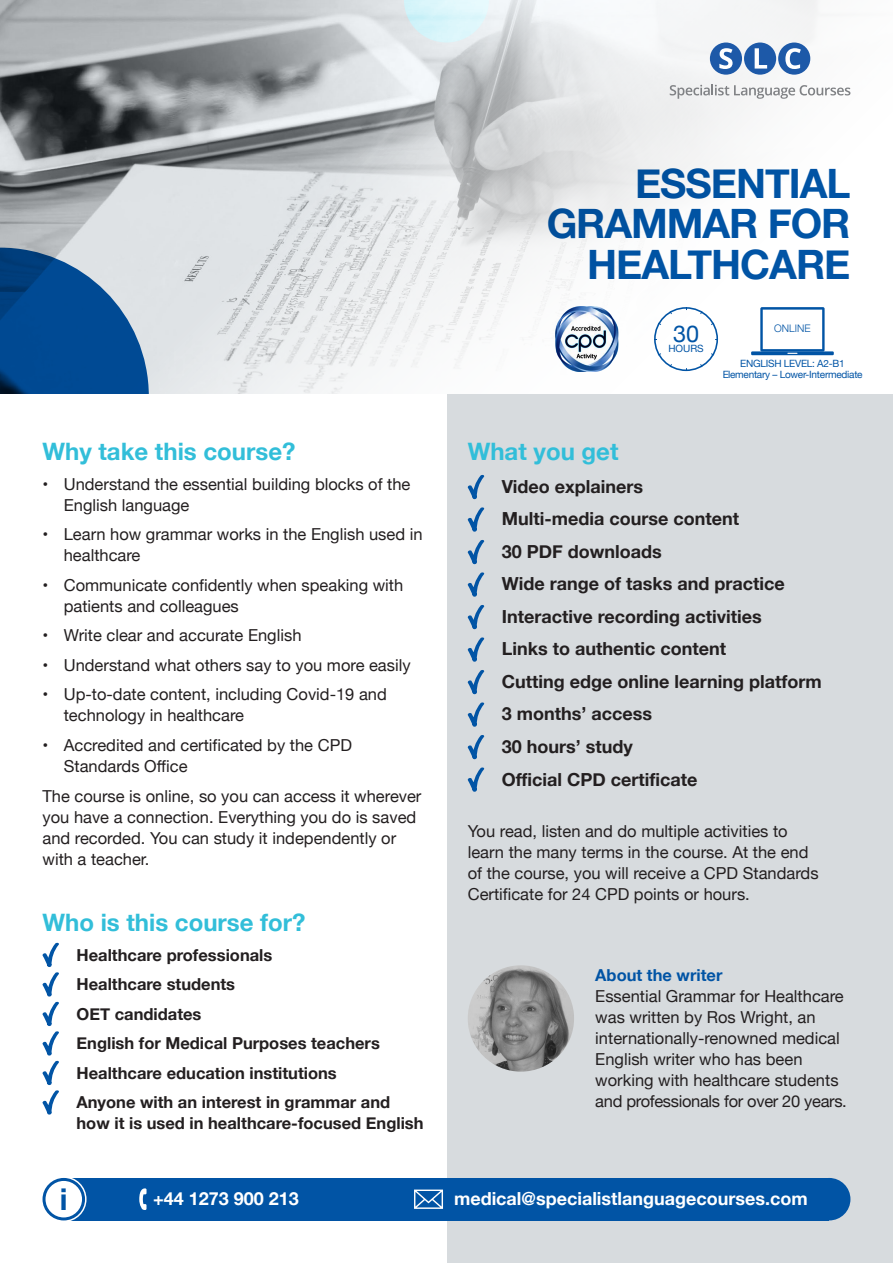
<style>
.page{position:relative;width:893px;height:1263px;background:#fff}
.page>*{position:absolute;margin:0;border:0;box-sizing:border-box;transform-origin:0 0}
.t1{font:700 40.5px/40.5px "Helvetica Neue";letter-spacing:-.025em;color:#0154a5;text-align:right}
.t2{font:700 30px "Helvetica Neue";color:#0154a5}
.t3{font:700 24px "Helvetica Neue";color:#32bed9}
.t4{font:23.4px "Helvetica Neue";color:#0154a5}
.t5{font:700 18px/32.5px "Helvetica Neue";color:#231f20}
.t6{font:700 18px "Helvetica Neue";color:#fff}
.t7{font:16.5px/21px "Helvetica Neue";color:#231f20}
.t8{font:700 16.5px/29.5px "Helvetica Neue";color:#231f20}
.t9{font:700 16.5px "Helvetica Neue";color:#0154a5}
.t10{font:300 10.35px "Helvetica Neue";color:#0154a5}
.t11{font:10.05px/11.1px "Helvetica Neue";letter-spacing:-.025em;color:#0154a5;text-align:center}
</style>
<div class="page">
<img style="left:0;top:0;width:851px;height:394px">
<svg style="left:0;top:248px;width:149px;height:146px;background:#2f68a1"></svg>
<svg style="left:404px;top:0;width:85px;height:43px;background:#dcf2f7"></svg>
<div style="left:710px;top:43px;width:32px;height:32px;background:#1d59a8;border-radius:50%"></div>
<svg style="left:719px;top:48px;width:14px;height:21px"></svg>
<div style="left:744px;top:43px;width:32px;height:32px;background:#1d59a8;border-radius:50%"></div>
<svg style="left:755px;top:48px;width:12px;height:21px"></svg>
<div style="left:778px;top:43px;width:32px;height:32px;background:#1d59a8;border-radius:50%"></div>
<svg style="left:785px;top:48px;width:16px;height:21px"></svg>
<svg style="left:670px;top:85px;width:180px;height:14px"></svg>
<svg style="left:654px;top:307px;width:64px;height:64px"></svg>
<hr style="left:686px;top:307px;width:1px;height:64px;background:#0154a5">
<hr style="left:654px;top:339px;width:64px;height:1px;background:#0154a5">
<svg style="left:658px;top:311px;width:56px;height:56px"></svg>
<div style="left:657px;top:310px;width:58px;height:58px;background:#fff;border-radius:50%"></div>
<svg style="left:751px;top:351px;width:83px;height:4px"></svg>
<svg style="left:760px;top:307px;width:65px;height:47px"></svg>
<div style="left:448px;top:394px;width:445px;height:869px;background:#d7dbde"></div>
<svg style="left:42px;top:942px;width:17px;height:173px"></svg>
<img style="left:549px;top:307px;width:74px;height:64px">
<svg style="left:467px;top:474px;width:18px;height:26px"></svg>
<svg style="left:467px;top:507px;width:18px;height:25px"></svg>
<svg style="left:467px;top:540px;width:18px;height:25px"></svg>
<svg style="left:467px;top:572px;width:18px;height:25px"></svg>
<svg style="left:467px;top:605px;width:18px;height:25px"></svg>
<svg style="left:467px;top:637px;width:18px;height:25px"></svg>
<svg style="left:467px;top:670px;width:18px;height:25px"></svg>
<svg style="left:467px;top:702px;width:18px;height:25px"></svg>
<svg style="left:467px;top:735px;width:18px;height:25px"></svg>
<svg style="left:467px;top:767px;width:18px;height:25px"></svg>
<img style="left:468px;top:965px;width:106px;height:106px;border-radius:53px">
<div style="left:64px;top:1178px;width:765px;height:42px;background:#0154a5"></div>
<svg style="left:41px;top:1176px;width:46px;height:46px"></svg>
<div style="left:44px;top:1179px;width:40px;height:40px;background:#fff;border-radius:50%"></div>
<div style="left:43px;top:1178px;width:42px;height:42px;border:3px solid #0154a5;border-radius:50%"></div>
<div style="left:808px;top:1178px;width:42px;height:42px;background:#0154a5;border-radius:50%"></div>
<svg style="left:139px;top:1188px;width:8px;height:22px"></svg>
<svg style="left:414px;top:1189px;width:29px;height:20px"></svg>
<h1 class="t1" style="left:546px;top:164px;width:306px">essential grammar for healthcare</h1>
<h3 class="t3" style="left:43px;top:433px;width:254px">Why take this course?</h3>
<p class="t7" style="left:64px;top:474px;width:348px;text-indent:-21px">• Understand the essential building blocks of the<br>English language</p>
<p class="t7" style="left:64px;top:525px;width:360px;text-indent:-21px">• Learn how grammar works in the English used in healthcare</p>
<p class="t7" style="left:64px;top:575px;width:341px;text-indent:-21px">• Communicate confidently when speaking with patients and colleagues</p>
<p class="t7" style="left:43px;top:626px;width:261px">• Write clear and accurate English</p>
<p class="t7" style="left:43px;top:655px;width:370px">• Understand what others say to you more easily</p>
<p class="t7" style="left:64px;top:685px;width:325px;text-indent:-21px">• Up-to-date content, including Covid-19 and technology in healthcare</p>
<p class="t7" style="left:64px;top:735px;width:290px;text-indent:-21px">• Accredited and certificated by the CPD<br>Standards Office</p>
<p class="t7" style="left:43px;top:786px;width:380px">The course is online, so you can access it wherever you have a connection. Everything you do is saved and recorded. You can study it independently or with a teacher.</p>
<h3 class="t3" style="left:43px;top:904px;width:265px">Who is this course for?</h3>
<p class="t8" style="left:77px;top:940px;width:315px">Healthcare professionals<br>Healthcare students<br>OET candidates<br>English for Medical Purposes teachers<br>Healthcare education institutions<br>Anyone with an interest in grammar and</p>
<p class="t8" style="left:77px;top:1109px;width:349px">how it is used in healthcare-focused English</p>
<h3 class="t4" style="left:673px;top:317px;width:28px">30</h3>
<p class="t11" style="left:668px;top:344px;width:37px">hours</p>
<p class="t10" style="left:774px;top:320px;width:38px">ONLINE</p>
<p class="t11" style="left:722px;top:359px;width:142px">ENGLISH LEVEL: A2-B1<br>Elementary – Lower-Intermediate</p>
<h3 class="t3" style="left:468px;top:433px;width:152px">What you get</h3>
<p class="t5" style="left:502px;top:471px;width:321px">Video explainers<br>Multi-media course content<br>30 PDF downloads<br>Wide range of tasks and practice<br>Interactive recording activities<br>Links to authentic content<br>Cutting edge online learning platform<br>3 months’ access<br>30 hours’ study<br>Official CPD certificate</p>
<p class="t7" style="left:468px;top:821px;width:352px">You read, listen and do multiple activities to learn the many terms in the course. At the end of the course, you will receive a CPD Standards Certificate for 24 CPD points or hours.</p>
<p class="t9" style="left:595px;top:962px;width:129px">About the writer</p>
<p class="t7" style="left:595px;top:987px;width:253px">Essential Grammar for Healthcare was written by Ros Wright, an internationally-renowned medical<br>English writer who has been working with healthcare students and professionals for over 20 years.</p>
<h2 class="t2" style="left:60px;top:1175px;width:9px">i</h2>
<p class="t6" style="left:153px;top:1185px;width:147px">+44 1273 900 213</p>
<p class="t6" style="left:454px;top:1185px;width:355px">medical@specialistlanguagecourses.com</p>
</div>
